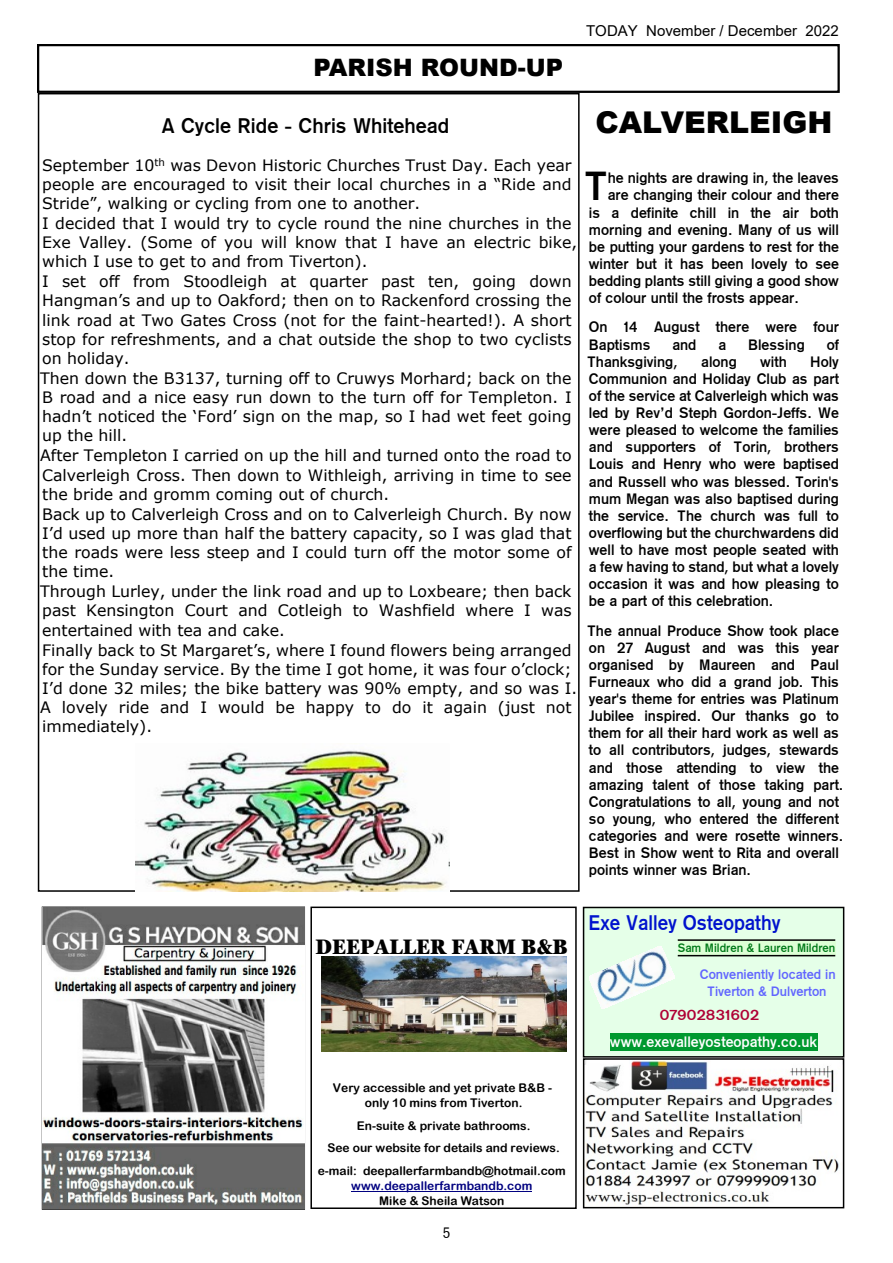
<style>
.page{position:relative;width:893px;height:1263px;background:#fff}
.page>*{position:absolute;margin:0;border:0;box-sizing:border-box;transform-origin:0 0}
.t1{font:40.35px "Gothic 725 BT Bold A";color:#000}
.t2{font:900 30px "Arial";color:#000}
.t3{font:900 24px "Arial";color:#000}
.t4{font:21px "Gothic 725 BT Bold A";color:#000}
.t5{font:21px "Gothic 725 BT Bold A";color:#0012cd;scale:.95 1}
.t6{font:900 condensed 21px "Georgia Pro";color:#000}
.t7{font:15.75px/19.4px "Verdana";color:#000}
.t8{font:15px/17.1px "Gothic 725 BT Bold A";color:#000}
.t9{font:15px "Gothic 725 BT Bold A";color:#fff}
.t10{font:15px "Arial";color:#000}
.t11{font:15px "Gothic 720 BT Roman B";color:#000}
.t12{font:14.7px "Gothic 725 BT Bold A";color:#af0035;scale:1.11 1}
.t13{font:13.5px/16.4px "Gothic 725 BT Bold A";color:#6165ff;text-align:center}
.t14{font:12px/22.6px "Arial Rounded MT Bold";color:#000;text-align:center}
.t15{font:12px "Arial Rounded MT Bold";color:#000080}
.t16{font:12px "Gothic 725 BT Bold A";color:#007918}
</style>
<div class="page">
<img style="left:43px;top:908px;width:261px;height:300px">
<img style="left:586px;top:1061px;width:253px;height:144px">
<div style="left:583px;top:1058px;width:261px;height:150px;border:2px solid #000"></div>
<div style="left:584px;top:907px;width:260px;height:150px;background:#e5ffe8"></div>
<div style="left:583px;top:907px;width:261px;height:150px;border:2px solid #000"></div>
<div style="left:678px;top:941px;width:157px;height:14px;background:#ddffd5"></div>
<hr style="left:678px;top:939px;width:157px;height:2px;background:#000">
<hr style="left:678px;top:955px;width:157px;height:1px;background:#000">
<div style="left:610px;top:1033px;width:207px;height:17px;background:#00992f"></div>
<img style="left:589px;top:946px;width:85px;height:62px">
<div style="left:310px;top:906px;width:267px;height:303px;border:2px solid #000"></div>
<hr style="left:351px;top:1191px;width:181px;height:1px;background:#000080">
<img style="left:321px;top:956px;width:245px;height:95px">
<div style="left:37px;top:44px;width:803px;height:49px;border:2px solid #000"></div>
<img style="left:135px;top:750px;width:314px;height:141px">
<h3 class="t3" style="left:314px;top:58px;width:251px">PARISH ROUND-UP</h3>
<p class="t10" style="left:586px;top:25px;width:254px">TODAY November / December 2022</p>
<h3 class="t4" style="left:162px;top:117px;width:289px">A Cycle Ride - Chris Whitehead</h3>
<p class="t7" style="left:40px;top:156px;width:539px">September 10<sup>th</sup> was Devon Historic Churches Trust Day. Each year people are encouraged to visit their local churches in a “Ride and Stride”, walking or cycling from one to another.<br>I decided that I would try to cycle round the nine churches in the Exe Valley. (Some of you will know that I have an electric bike, which I use to get to and from Tiverton).<br>I set off from Stoodleigh at quarter past ten, going down Hangman’s and up to Oakford; then on to Rackenford crossing the link road at Two Gates Cross (not for the faint-hearted!). A short stop for refreshments, and a chat outside the shop to two cyclists on holiday.<br>Then down the B3137, turning off to Cruwys Morhard; back on the B road and a nice easy run down to the turn off for Templeton. I hadn’t noticed the ‘Ford’ sign on the map, so I had wet feet going up the hill.<br>After Templeton I carried on up the hill and turned onto the road to Calverleigh Cross. Then down to Withleigh, arriving in time to see the bride and gromm coming out of church.<br>Back up to Calverleigh Cross and on to Calverleigh Church. By now I’d used up more than half the battery capacity, so I was glad that the roads were less steep and I could turn off the motor some of the time.<br>Through Lurley, under the link road and up to Loxbeare; then back past Kensington Court and Cotleigh to Washfield where I was entertained with tea and cake.<br>Finally back to St Margaret’s, where I found flowers being arranged for the Sunday service. By the time I got home, it was four o’clock; I’d done 32 miles; the bike battery was 90% empty, and so was I.<br>A lovely ride and I would be happy to do it again (just not immediately).</p>
<h3 class="t6" style="left:315px;top:938px;width:254px">DEEPALLER FARM B&amp;B</h3>
<h2 class="t2" style="left:595px;top:112px;width:238px">CALVERLEIGH</h2>
<h1 class="t1" style="left:584px;top:170px;width:25px">T</h1>
<p class="t8" style="left:608px;top:171px;width:233px">he nights are drawing in, the leaves</p>
<p class="t8" style="left:608px;top:188px;width:233px">are changing their colour and there</p>
<p class="t8" style="left:589px;top:205px;width:252px">is a definite chill in the air both</p>
<p class="t8" style="left:589px;top:222px;width:252px">morning and evening. Many of us will</p>
<p class="t8" style="left:589px;top:239px;width:252px">be putting your gardens to rest for the</p>
<p class="t8" style="left:589px;top:256px;width:252px">winter but it has been lovely to see</p>
<p class="t8" style="left:589px;top:274px;width:252px">bedding plants still giving a good show</p>
<p class="t8" style="left:589px;top:291px;width:211px">of colour until the frosts appear.</p>
<p class="t8" style="left:589px;top:320px;width:252px">On 14 August there were four<br>Baptisms</p>
<p class="t8" style="left:672px;top:337px;width:26px">and</p>
<p class="t8" style="left:718px;top:337px;width:9px">a</p>
<p class="t8" style="left:748px;top:337px;width:58px">Blessing</p>
<p class="t8" style="left:827px;top:337px;width:14px">of</p>
<p class="t8" style="left:587px;top:354px;width:92px">Thanksgiving,</p>
<p class="t8" style="left:701px;top:354px;width:37px">along</p>
<p class="t8" style="left:760px;top:354px;width:28px">with</p>
<p class="t8" style="left:589px;top:354px;width:252px;text-align:justify;text-indent:221px">Holy Communion and Holiday Club as part of the service at Calverleigh which was led by Rev’d Steph Gordon-Jeffs. We were pleased to welcome the families and supporters of Torin, brothers Louis and Henry who were baptised and Russell who was blessed. Torin's mum Megan was also baptised during the service. The church was full to overflowing but the churchwardens did well to have most people seated with a few having to stand, but what a lovely occasion it was and how pleasing to be a part of this celebration.</p>
<p class="t8" style="left:587px;top:623px;width:258px">The annual Produce Show took place on 27 August and was this year organised by Maureen and Paul Furneaux who did a grand job. This year's theme for entries was Platinum Jubilee inspired. Our thanks go to them for all their hard work as well as to all contributors, judges, stewards and those attending to view the amazing talent of those taking part.<br>Congratulations to all, young and not so young, who entered the different categories and were rosette winners.<br>Best in Show went to Rita and overall points winner was Brian.</p>
<h3 class="t5" style="left:588px;top:914px;width:204px">Exe Valley Osteopathy</h3>
<p class="t16" style="left:678px;top:943px;width:159px">Sam Mildren &amp; Lauren Mildren</p>
<p class="t13" style="left:700px;top:968px;width:137px">Conveniently located in<br>Tiverton &amp; Dulverton</p>
<p class="t12" style="left:660px;top:1009px;width:91px">07902831602</p>
<p class="t9" style="left:610px;top:1035px;width:209px">www.exevalleyosteopathy.co.uk</p>
<p class="t14" style="left:333px;top:1082px;width:221px;line-height:14.9px">Very accessible and yet private B&amp;B - only 10 mins from Tiverton.</p>
<p class="t14" style="left:318px;top:1115px;width:249px">En-suite &amp; private bathrooms.<br>See our website for details and reviews. e-mail: deepallerfarmbandb@hotmail.com</p>
<p class="t15" style="left:351px;top:1181px;width:182px">www.deepallerfarmbandb.com</p>
<p class="t14" style="left:379px;top:1190px;width:127px">Mike &amp; Sheila Watson</p>
<p class="t11" style="left:443px;top:1227px;width:9px">5</p>
</div>
